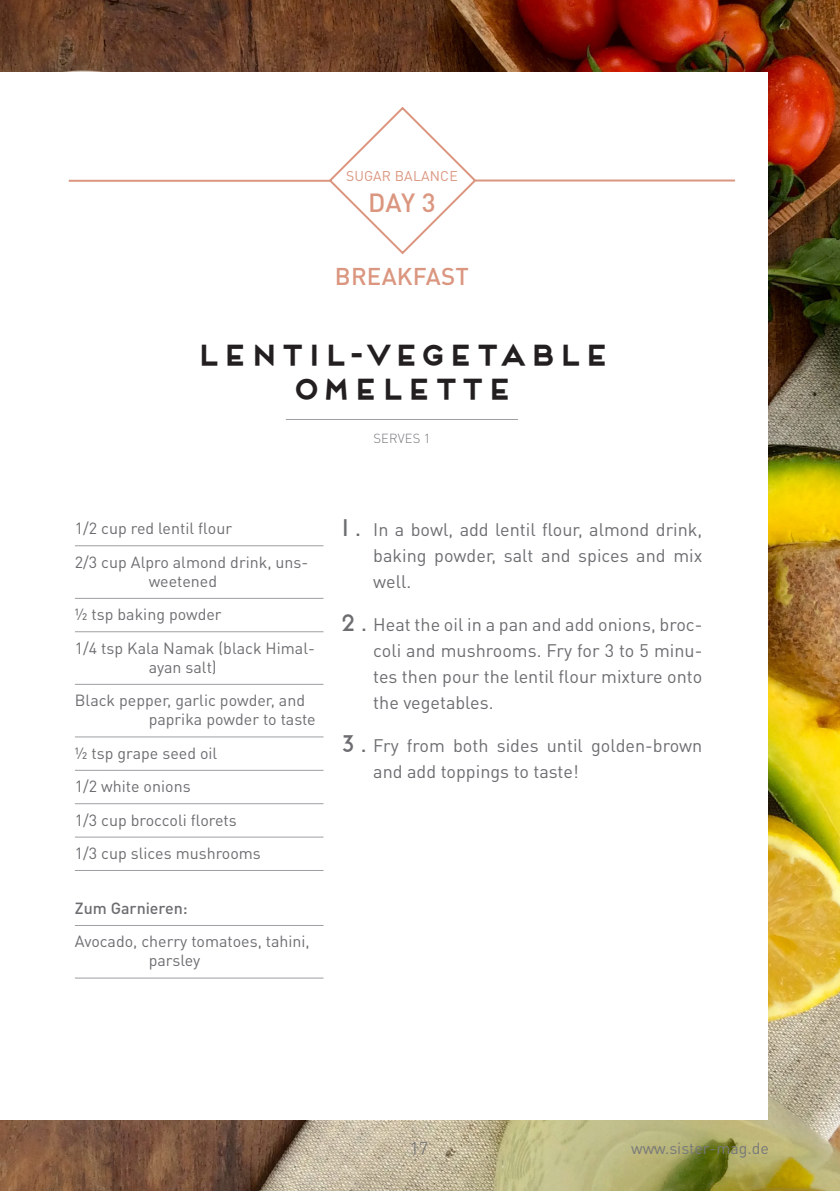
<style>
.page{position:relative;width:840px;height:1191px;background:#fff}
.page>*{position:absolute;margin:0;border:0;box-sizing:border-box;transform-origin:0 0}
.u1{font:700 28px/33.6px "Frontage";color:#231f20;text-align:center}
.t1{font:500 26px "DIN Pro";color:#db9680}
.t2{font:500 24px "DIN Pro";letter-spacing:.01em;color:#db9680}
.t3{font:18px/26px "DIN Pro";color:#6c6d70;text-align:justify}
.Zubereitung{font:300 18px "DIN Pro";color:#6c6d70}
.Zutaten{font:16px/19.2px "DIN Pro";color:#6c6d70}
.Link_unten_URL{font:16px "DIN Pro";color:#76787b}
.Zutaten-2{font:500 16px "DIN Pro";color:#6c6d70}
.t4{font:14px "DIN Pro";letter-spacing:.01em;color:#db9680}
.Minilabel{font:300 13px "DIN Pro";letter-spacing:.01em;color:#76787b}
.s1{font-family:"Frontage";font-size:24px}
</style>
<div class="page">
<img style="left:1px;top:0;width:838px;height:1191px">
<div style="left:0;top:72px;width:767px;height:1047px;background:#fff"></div>
<svg style="left:327px;top:106px;width:150px;height:149px"></svg>
<hr style="left:474px;top:179px;width:260px;height:2px;background:#db9680">
<hr style="left:69px;top:180px;width:261px;height:2px;background:#db9680">
<hr style="left:286px;top:419px;width:231px;height:1px;background:#9d9fa2">
<hr style="left:75px;top:545px;width:248px;height:1px;background:#9d9fa2">
<hr style="left:75px;top:598px;width:248px;height:1px;background:#9d9fa2">
<hr style="left:75px;top:631px;width:248px;height:1px;background:#9d9fa2">
<hr style="left:75px;top:684px;width:248px;height:1px;background:#9d9fa2">
<hr style="left:75px;top:736px;width:248px;height:1px;background:#9d9fa2">
<hr style="left:75px;top:770px;width:248px;height:1px;background:#9d9fa2">
<hr style="left:75px;top:803px;width:248px;height:1px;background:#9d9fa2">
<hr style="left:75px;top:836px;width:248px;height:1px;background:#9d9fa2">
<hr style="left:75px;top:870px;width:248px;height:1px;background:#9d9fa2">
<hr style="left:75px;top:925px;width:248px;height:1px;background:#9d9fa2">
<hr style="left:75px;top:977px;width:248px;height:1px;background:#9d9fa2">
<p class="t4" style="left:346px;top:166px;width:113px">SUGAR BALANCE</p>
<p class="t1" style="left:368px;top:185px;width:69px">DAY 3</p>
<p class="t2" style="left:335px;top:260px;width:135px">BREAKFAST</p>
<p class="u1" style="left:194px;top:338px;width:416px">LENTIL-VEGETABLE<br>OMELETTE</p>
<p class="Minilabel" style="left:373px;top:429px;width:58px">SERVES 1</p>
<p class="Zutaten" style="left:75px;top:518px;width:159px">1/2 cup red lentil flour</p>
<p class="Zutaten" style="left:149px;top:551px;width:161px;text-indent:-74px">2/3 cup Alpro almond drink, uns&shy;weetened</p>
<p class="Zutaten" style="left:75px;top:604px;width:148px">½ tsp baking powder</p>
<p class="Zutaten" style="left:149px;top:637px;width:168px;text-indent:-74px">1/4 tsp Kala Namak (black Himal&shy;ayan salt)</p>
<p class="Zutaten" style="left:149px;top:690px;width:168px;text-indent:-74px">Black pepper, garlic powder, and paprika powder to taste</p>
<p class="Zutaten" style="left:75px;top:742px;width:144px">½ tsp grape seed oil</p>
<p class="Zutaten" style="left:75px;top:776px;width:117px">1/2 white onions</p>
<p class="Zutaten" style="left:75px;top:809px;width:163px">1/3 cup broccoli florets</p>
<p class="Zutaten" style="left:75px;top:843px;width:187px">1/3 cup slices mushrooms</p>
<p class="Zutaten-2" style="left:75px;top:897px;width:114px">Zum Garnieren:</p>
<p class="Zutaten" style="left:149px;top:931px;width:162px;text-indent:-74px">Avocado, cherry tomatoes, tahini, parsley</p>
<p class="t3" style="left:373px;top:515px;width:330px;text-indent:-36px"><span class="s1">1.</span> In a bowl, add lentil flour, almond drink, baking powder, salt and spices and mix well.</p>
<p class="t3" style="left:373px;top:610px;width:330px;text-indent:-36px"><span class="s1">2.</span> Heat the oil in a pan and add onions, broc&shy;coli and mushrooms. Fry for 3 to 5 minu&shy;tes then pour the lentil flour mixture onto the vegetables.</p>
<p class="t3" style="left:373px;top:731px;width:330px;text-indent:-36px"><span class="s1">3.</span> Fry from both sides until golden-brown and add toppings to taste!</p>
<p class="Zubereitung" style="left:409px;top:1136px;width:20px">17</p>
<p class="Link_unten_URL" style="left:630px;top:1137px;width:139px">www.sister-mag.de</p>
</div>
